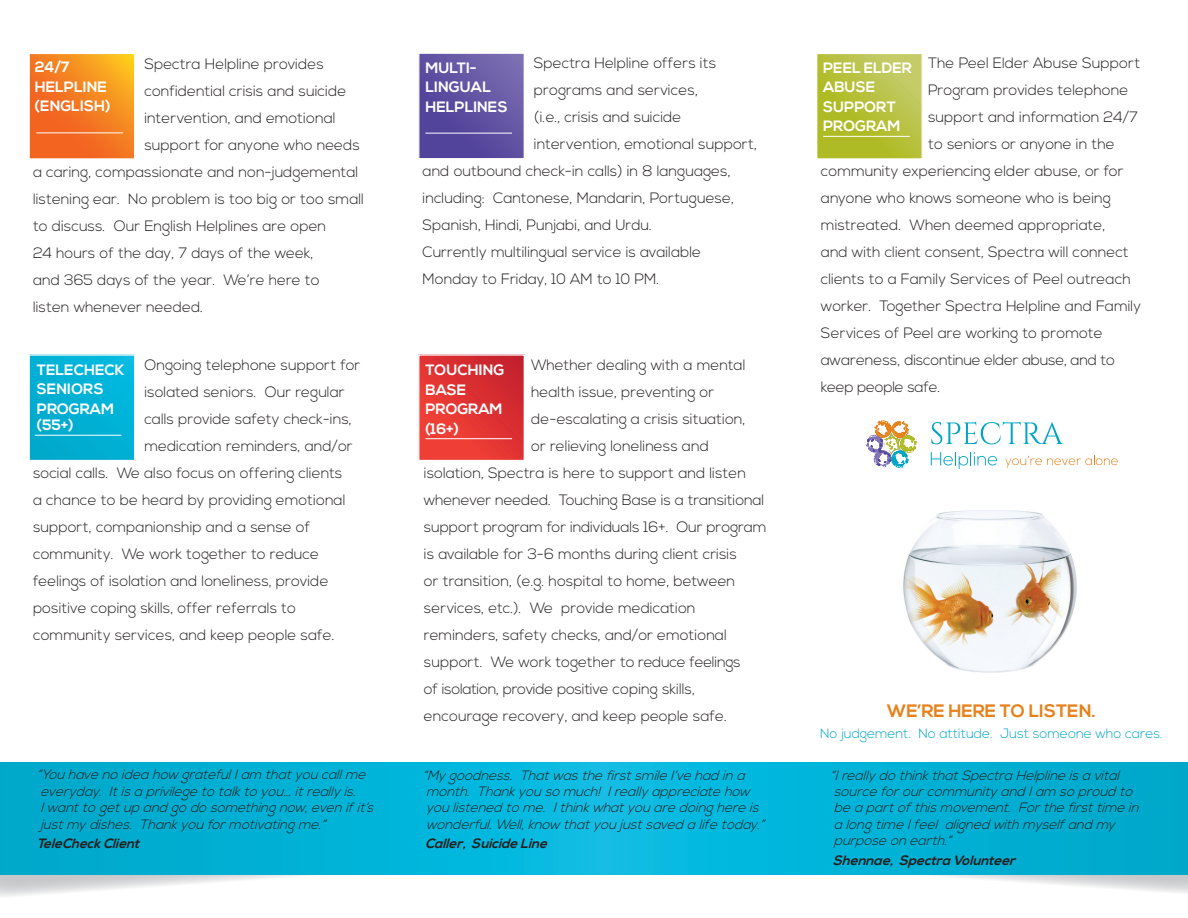
<style>
.page{position:relative;width:1188px;height:918px;background:#fff}
.page>*{position:absolute;margin:0;border:0;box-sizing:border-box;transform-origin:0 0}
.t1{font:700 18px "Nexa";color:#e6811b}
.t2{font:300 15px "Nexa";color:#231f20}
.t3{font:700 15px/19.5px "Nexa";color:#fff}
.t4{font:300 15px "Nexa";letter-spacing:-.02em;color:#231f20}
.t5{font:italic 300 13.5px/16.5px "Nexa";color:#231f20}
.t6{font:italic 700 13.5px "Nexa";color:#231f20}
.t7{font:300 13.5px "Nexa";color:#00a5c6}
</style>
<div class="page">
<svg style="left:818px;top:55px;width:103px;height:103px;background:#b6c03d"></svg>
<div style="left:816px;top:53px;width:107px;height:107px;border:1px solid #fff"></div>
<hr style="left:823px;top:136px;width:87px;height:1px;background:#fff">
<svg style="left:0;top:874px;width:593px;height:23px"></svg>
<svg style="left:593px;top:874px;width:595px;height:19px"></svg>
<svg style="left:0;top:762px;width:1188px;height:112px;background:#02b1d5"></svg>
<svg style="left:420px;top:55px;width:103px;height:102px;background:#6052a2"></svg>
<div style="left:418px;top:53px;width:107px;height:106px;border:1px solid #fff"></div>
<hr style="left:425px;top:133px;width:87px;height:1px;background:#fff">
<svg style="left:420px;top:356px;width:103px;height:103px;background:#df3332"></svg>
<div style="left:418px;top:354px;width:107px;height:107px;border:1px solid #fff"></div>
<hr style="left:425px;top:438px;width:87px;height:1px;background:#fff">
<div style="left:29px;top:355px;width:106px;height:106px;background:#00b0d4"></div>
<div style="left:29px;top:354px;width:106px;height:107px;border:1px solid #fff"></div>
<hr style="left:35px;top:435px;width:86px;height:1px;background:#fff">
<svg style="left:31px;top:55px;width:102px;height:103px;background:#f57f22"></svg>
<div style="left:29px;top:53px;width:106px;height:107px;border:1px solid #fff"></div>
<hr style="left:36px;top:133px;width:87px;height:1px;background:#fff">
<img style="left:903px;top:510px;width:174px;height:163px">
<svg style="left:866px;top:421px;width:51px;height:47px"></svg>
<svg style="left:931px;top:422px;width:132px;height:22px"></svg>
<svg style="left:931px;top:452px;width:66px;height:17px"></svg>
<svg style="left:1005px;top:456px;width:113px;height:12px"></svg>
<p class="t2" style="left:144px;top:55px;width:181px">Spectra Helpline provides</p>
<p class="t2" style="left:144px;top:82px;width:203px">confidential crisis and suicide</p>
<p class="t2" style="left:144px;top:109px;width:193px">intervention, and emotional</p>
<p class="t2" style="left:144px;top:136px;width:217px">support for anyone who needs</p>
<p class="t2" style="left:33px;top:163px;width:327px">a caring, compassionate and non-judgemental</p>
<p class="t2" style="left:33px;top:190px;width:333px">listening ear. No problem is too big or too small</p>
<p class="t2" style="left:33px;top:217px;width:295px">to discuss. Our English Helplines are open</p>
<p class="t2" style="left:33px;top:244px;width:282px">24 hours of the day, 7 days of the week,</p>
<p class="t2" style="left:33px;top:271px;width:288px">and 365 days of the year. We’re here to</p>
<p class="t2" style="left:33px;top:298px;width:172px">listen whenever needed.</p>
<p class="t3" style="left:35px;top:58px;width:77px">24/7<br>HELPLINE (ENGLISH)</p>
<p class="t2" style="left:144px;top:356px;width:218px">Ongoing telephone support for</p>
<p class="t2" style="left:144px;top:383px;width:202px">isolated seniors. Our regular</p>
<p class="t2" style="left:144px;top:410px;width:209px">calls provide safety check-ins,</p>
<p class="t2" style="left:144px;top:437px;width:210px">medication reminders, and/or</p>
<p class="t2" style="left:33px;top:464px;width:311px">social calls. We also focus on offering clients</p>
<p class="t2" style="left:33px;top:491px;width:314px">a chance to be heard by providing emotional</p>
<p class="t2" style="left:33px;top:518px;width:279px">support, companionship and a sense of</p>
<p class="t2" style="left:33px;top:545px;width:288px">community. We work together to reduce</p>
<p class="t2" style="left:33px;top:572px;width:297px">feelings of isolation and loneliness, provide</p>
<p class="t2" style="left:33px;top:599px;width:265px">positive coping skills, offer referrals to</p>
<p class="t2" style="left:33px;top:626px;width:303px">community services, and keep people safe.</p>
<p class="t3" style="left:37px;top:360px;width:89px">TELECHECK<br>SENIORS<br>PROGRAM</p>
<p class="t3" style="left:37px;top:416px;width:38px">(55+)</p>
<p class="t5" style="left:37px;top:767px;width:342px">“Youhavenoideahow gratefulIam thatyoucallme everyday. Itisaprivilegetotalktoyou...itreallyis.<br>Iwanttogetup andgodosomethingnow,evenifit’s justmydishes. Thankyouformotivatingme.”</p>
<p class="t6" style="left:37px;top:836px;width:109px">TeleCheckClient</p>
<p class="t2" style="left:534px;top:55px;width:184px">Spectra Helpline offers its</p>
<p class="t2" style="left:534px;top:82px;width:166px">programs and services,</p>
<p class="t2" style="left:534px;top:109px;width:149px">(i.e., crisis and suicide</p>
<p class="t2" style="left:534px;top:136px;width:225px">intervention, emotional support,</p>
<p class="t2" style="left:423px;top:163px;width:310px">and outbound check-in calls) in 8 languages,</p>
<p class="t2" style="left:423px;top:190px;width:313px">including: Cantonese, Mandarin, Portuguese,</p>
<p class="t2" style="left:423px;top:217px;width:231px">Spanish, Hindi, Punjabi, and Urdu.</p>
<p class="t2" style="left:423px;top:244px;width:280px">Currently multilingual service is available</p>
<p class="t2" style="left:423px;top:271px;width:238px">Monday to Friday, 10 AM to 10 PM.</p>
<p class="t3" style="left:425px;top:58px;width:84px">MULTI-<br>LINGUAL<br>HELPLINES</p>
<p class="t2" style="left:531px;top:356px;width:216px">Whether dealing with a mental</p>
<p class="t2" style="left:531px;top:383px;width:185px">health issue, preventing or</p>
<p class="t2" style="left:531px;top:410px;width:216px">de-escalating a crisis situation,</p>
<p class="t2" style="left:531px;top:437px;width:179px">or relieving loneliness and</p>
<p class="t2" style="left:424px;top:464px;width:324px">isolation, Spectra is here to support and listen</p>
<p class="t2" style="left:424px;top:491px;width:342px">whenever needed. Touching Base is a transitional</p>
<p class="t2" style="left:424px;top:518px;width:344px">support program for individuals 16+. Our program</p>
<p class="t2" style="left:424px;top:545px;width:314px">is available for 3-6 months during client crisis</p>
<p class="t2" style="left:424px;top:572px;width:313px">or transition, (e.g. hospital to home, between</p>
<p class="t2" style="left:424px;top:599px;width:273px">services, etc.). We provide medication</p>
<p class="t2" style="left:424px;top:626px;width:304px">reminders, safety checks, and/or emotional</p>
<p class="t2" style="left:424px;top:653px;width:318px">support. We work together to reduce feelings</p>
<p class="t4" style="left:424px;top:680px;width:273px">of isolation, provide positive coping skills,</p>
<p class="t2" style="left:424px;top:707px;width:305px">encourage recovery, and keep people safe.</p>
<p class="t3" style="left:425px;top:361px;width:80px">TOUCHING<br>BASE<br>PROGRAM (16+)</p>
<p class="t5" style="left:422px;top:767px;width:348px">“Mygoodness. ThatwasthefirstsmileI’vehadina month. Thankyousomuch! Ireallyappreciatehow youlistenedtome. Ithinkwhatyouaredoinghereis wonderful.Well,know thatyoujustsavedalifetoday.”</p>
<p class="t6" style="left:425px;top:836px;width:128px">Caller, SuicideLine</p>
<p class="t2" style="left:928px;top:55px;width:214px">The Peel Elder Abuse Support</p>
<p class="t2" style="left:928px;top:82px;width:202px">Program provides telephone</p>
<p class="t2" style="left:928px;top:109px;width:211px">support and information 24/7</p>
<p class="t2" style="left:928px;top:136px;width:188px">to seniors or anyone in the</p>
<p class="t2" style="left:821px;top:163px;width:304px">community experiencing elder abuse, or for</p>
<p class="t2" style="left:821px;top:190px;width:292px">anyone who knows someone who is being</p>
<p class="t2" style="left:821px;top:217px;width:286px">mistreated. When deemed appropriate,</p>
<p class="t2" style="left:821px;top:244px;width:309px">and with client consent, Spectra will connect</p>
<p class="t2" style="left:821px;top:271px;width:311px">clients to a Family Services of Peel outreach</p>
<p class="t2" style="left:821px;top:298px;width:322px">worker. Together Spectra Helpline and Family</p>
<p class="t2" style="left:821px;top:325px;width:283px">Services of Peel are working to promote</p>
<p class="t4" style="left:821px;top:352px;width:296px">awareness, discontinue elder abuse, and to</p>
<p class="t4" style="left:821px;top:379px;width:121px">keep people safe.</p>
<p class="t3" style="left:823px;top:58px;width:90px">PEEL ELDER<br>ABUSE<br>SUPPORT<br>PROGRAM</p>
<p class="t1" style="left:887px;top:701px;width:211px">WE’RE HERE TO LISTEN.</p>
<p class="t7" style="left:820px;top:726px;width:344px">No judgement. No attitude. Just someone who cares.</p>
<p class="t5" style="left:830px;top:767px;width:314px">“IreallydothinkthatSpectraHelplineisavital sourceforourcommunityandIam soproudto beapartofthismovement. Forthefirsttimein alongtimeIfeel alignedwithmyselfandmy purposeonearth.”</p>
<p class="t6" style="left:833px;top:853px;width:188px">Shennae, SpectraVolunteer</p>
</div>
